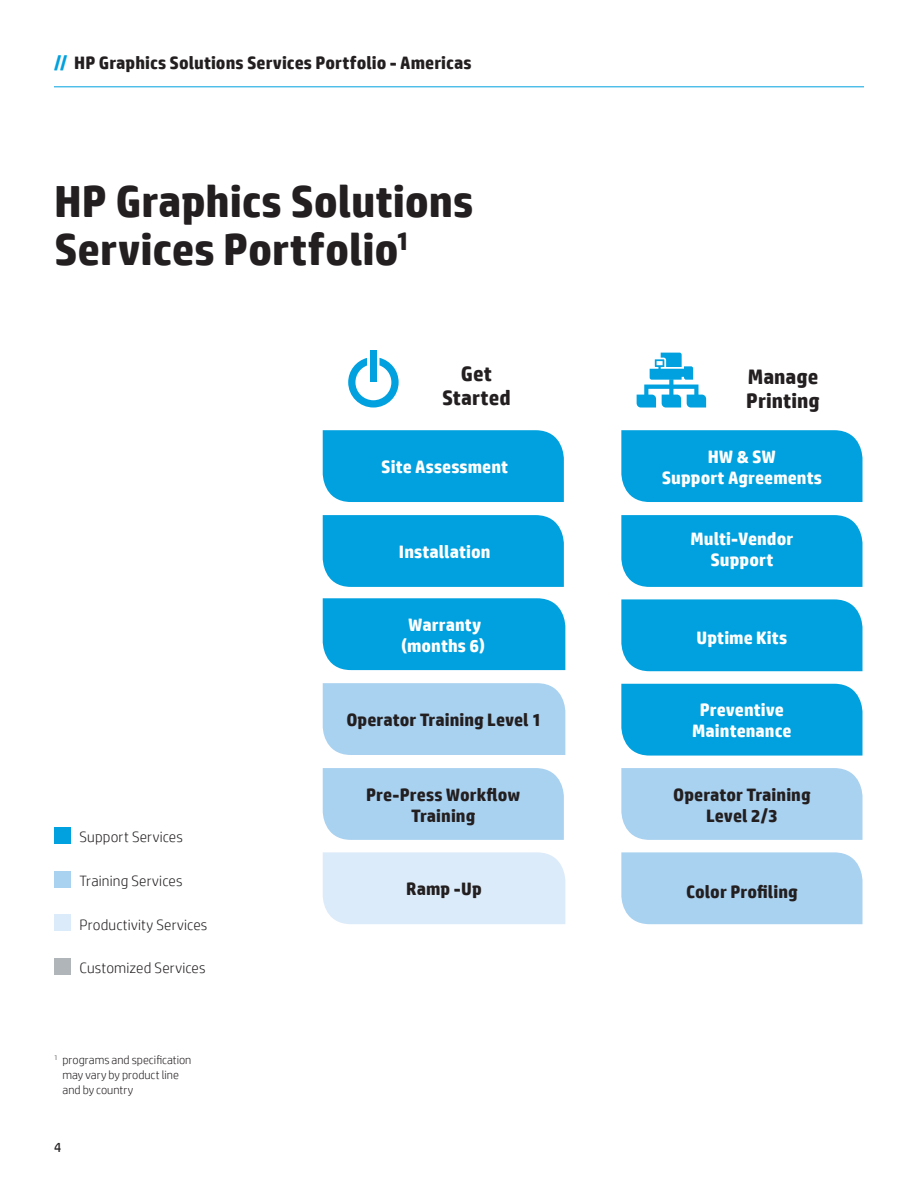
<style>
.page{position:relative;width:918px;height:1188px;background:#fff}
.page>*{position:absolute;margin:0;border:0;box-sizing:border-box;transform-origin:0 0}
.t1{font:700 45px/48px "HP Simplified";letter-spacing:-.005em;color:#231f20}
.t2{font:700 21px/24px "HP Simplified";letter-spacing:.005em;color:#231f20;text-align:center}
.t3{font:700 18px/21px "HP Simplified";color:#231f20;text-align:center}
.t4{font:700 18px/21px "HP Simplified";letter-spacing:.005em;color:#fff;text-align:center}
.t5{font:300 15px "HP Simplified";letter-spacing:.01em;color:#231f20}
.t6{font:13.5px "HP Simplified";color:#231f20}
.t7{font:300 12px/15px "HP Simplified";color:#231f20}
.s1{color:#00a1de}
</style>
<div class="page">
<hr style="left:54px;top:87px;width:810px;height:1px;background:#00a1de">
<div style="left:370px;top:351px;width:6px;height:31px;background:#00a1de"></div>
<svg style="left:348px;top:358px;width:51px;height:50px"></svg>
<svg style="left:637px;top:353px;width:69px;height:55px"></svg>
<div style="left:621px;top:852px;width:242px;height:72px;background:#a9d1f0"></div>
<div style="left:621px;top:430px;width:242px;height:72px;background:#00a1de"></div>
<div style="left:621px;top:684px;width:242px;height:72px;background:#00a1de"></div>
<div style="left:621px;top:599px;width:242px;height:72px;background:#00a1de"></div>
<div style="left:621px;top:515px;width:242px;height:72px;background:#00a1de"></div>
<div style="left:621px;top:768px;width:242px;height:72px;background:#a9d1f0"></div>
<div style="left:54px;top:827px;width:17px;height:17px;background:#00a1de"></div>
<div style="left:54px;top:871px;width:17px;height:17px;background:#a9d1f0"></div>
<div style="left:54px;top:914px;width:17px;height:17px;background:#dcebf9"></div>
<div style="left:54px;top:958px;width:17px;height:17px;background:#afb5b9"></div>
<div style="left:323px;top:598px;width:242px;height:72px;background:#00a1de"></div>
<div style="left:323px;top:852px;width:242px;height:72px;background:#dcebf9"></div>
<div style="left:323px;top:683px;width:242px;height:72px;background:#a9d1f0"></div>
<div style="left:323px;top:768px;width:241px;height:72px;background:#a9d1f0"></div>
<div style="left:323px;top:430px;width:241px;height:72px;background:#00a1de"></div>
<div style="left:323px;top:515px;width:241px;height:72px;background:#00a1de"></div>
<p class="t3" style="left:54px;top:52px;width:419px"><span class="s1">//</span> HP Graphics Solutions Services Portfolio - Americas</p>
<h1 class="t1" style="left:54px;top:178px;width:421px">HP Graphics Solutions<br>Services Portfolio<sup>1</sup></h1>
<p class="t2" style="left:442px;top:362px;width:70px">Get<br>Started</p>
<p class="t2" style="left:746px;top:364px;width:75px;text-align:left">Manage<br>Printing</p>
<p class="t5" style="left:79px;top:827px;width:105px">Support Services</p>
<p class="t5" style="left:79px;top:871px;width:105px">Training Services</p>
<p class="t5" style="left:79px;top:915px;width:129px">Productivity Services</p>
<p class="t5" style="left:79px;top:958px;width:128px">Customized Services</p>
<p class="t7" style="left:63px;top:1052px;width:130px;text-indent:-9px"><sup>1</sup> programs and specification may vary by product line and by country</p>
<p class="t6" style="left:54px;top:1139px;width:9px">4</p>
<p class="t4" style="left:381px;top:457px;width:128px">Site Assessment</p>
<p class="t4" style="left:399px;top:542px;width:93px">Installation</p>
<p class="t4" style="left:401px;top:614px;width:86px">Warranty )months 6(</p>
<p class="t3" style="left:346px;top:710px;width:197px">Operator Training Level 1</p>
<p class="t3" style="left:366px;top:784px;width:156px">Pre-Press Workflow<br>Training</p>
<p class="t3" style="left:406px;top:878px;width:77px">Ramp -Up</p>
<p class="t4" style="left:662px;top:446px;width:162px">HW &amp; SW<br>Support Agreements</p>
<p class="t4" style="left:691px;top:528px;width:104px">Multi-Vendor<br>Support</p>
<p class="t4" style="left:697px;top:627px;width:92px">Uptime Kits</p>
<p class="t4" style="left:692px;top:699px;width:101px">Preventive<br>Maintenance</p>
<p class="t3" style="left:673px;top:784px;width:139px">Operator Training<br>Level 2/3</p>
<p class="t3" style="left:686px;top:881px;width:113px">Color Profiling</p>
</div>
